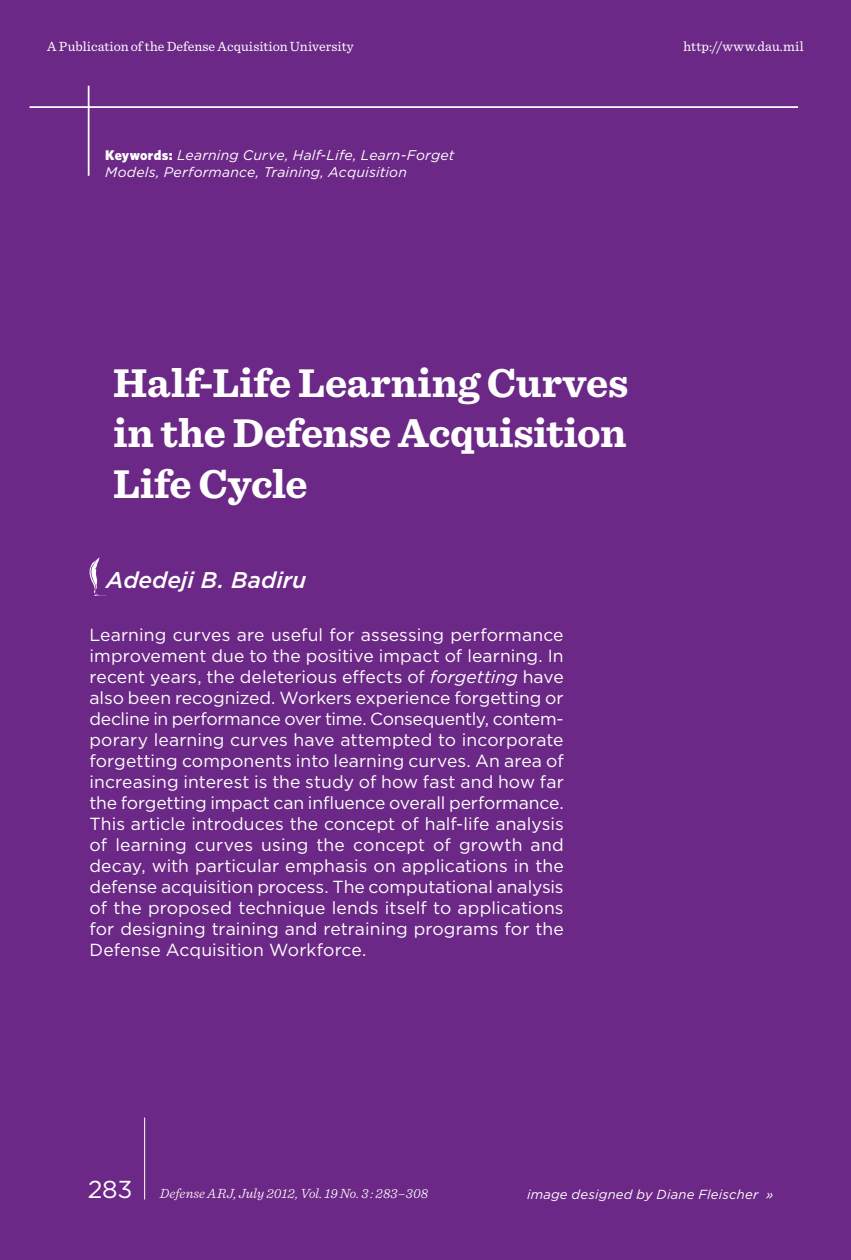
<style>
.page{position:relative;width:851px;height:1260px;background:#fff}
.page>*{position:absolute;margin:0;border:0;box-sizing:border-box;transform-origin:0 0}
.Article_Title_Opt_2{font:700 42px/50.4px "Sentinel";letter-spacing:-.005em;color:#fff;text-align:justify}
.Author_Name{font:italic 500 22.75px "Gotham";color:#fff}
.Abstract{font:17.5px/21px "Gotham";letter-spacing:.005em;color:#fff;text-align:justify}
.Article_Keywords{font:italic 14px/16.8px "Gotham";letter-spacing:.01em;color:#fff}
.t1{font:14px "Sentinel";letter-spacing:.005em;color:#fff}
.t2{font:italic 300 14px "Sentinel";letter-spacing:.01em;color:#fff}
.t3{font:italic 13.12px "Gotham";letter-spacing:.015em;color:#fff}
.s1{font-family:"Whitney";font-weight:900;font-style:normal}
.s2{font-style:italic}
.s3{font-family:"Gotham";font-weight:400;font-style:normal;font-size:24.5px}
</style>
<div class="page">
<div style="left:0;top:0;width:850px;height:1260px;background:#6c2886"></div>
<svg style="left:89px;top:557px;width:17px;height:39px"></svg>
<hr style="left:88px;top:86px;width:1px;height:90px;background:#fff">
<hr style="left:30px;top:106px;width:768px;height:2px;background:#fff">
<hr style="left:144px;top:1118px;width:1px;height:82px;background:#fff">
<p class="t1" style="left:47px;top:36px;width:308px">A Publication of the Defense Acquisition University</p>
<p class="t1" style="left:683px;top:36px;width:122px">http://www.dau.mil</p>
<p class="Article_Keywords" style="left:105px;top:146px;width:351px"><span class="s1">Keywords:</span> Learning Curve, Half-Life, Learn-Forget<br>Models, Performance, Training, Acquisition</p>
<p class="Article_Title_Opt_2" style="left:113px;top:356px;width:517px">Half-Life Learning Curves in the Defense Acquisition Life Cycle</p>
<p class="Author_Name" style="left:106px;top:565px;width:201px">Adedeji B. Badiru</p>
<p class="Abstract" style="left:89px;top:624px;width:476px">Learning curves are useful for assessing performance improvement due to the positive impact of learning. In recent years, the deleterious effects of <span class="s2">forgetting</span> have also been recognized. Workers experience forgetting or decline in performance over time. Consequently, contem&shy;porary learning curves have attempted to incorporate forgetting components into learning curves. An area of increasing interest is the study of how fast and how far the forgetting impact can influence overall performance.<br>This article introduces the concept of half-life analysis of learning curves using the concept of growth and decay, with particular emphasis on applications in the defense acquisition process. The computational analysis of the proposed technique lends itself to applications for designing training and retraining programs for the Defense Acquisition Workforce.</p>
<p class="t2" style="left:88px;top:1183px;width:342px"><span class="s3">283</span> Defense ARJ, July 2012, Vol. 19 No. 3 : 283–308</p>
<p class="t3" style="left:527px;top:1186px;width:248px">image designed by Diane Fleischer »</p>
</div>
